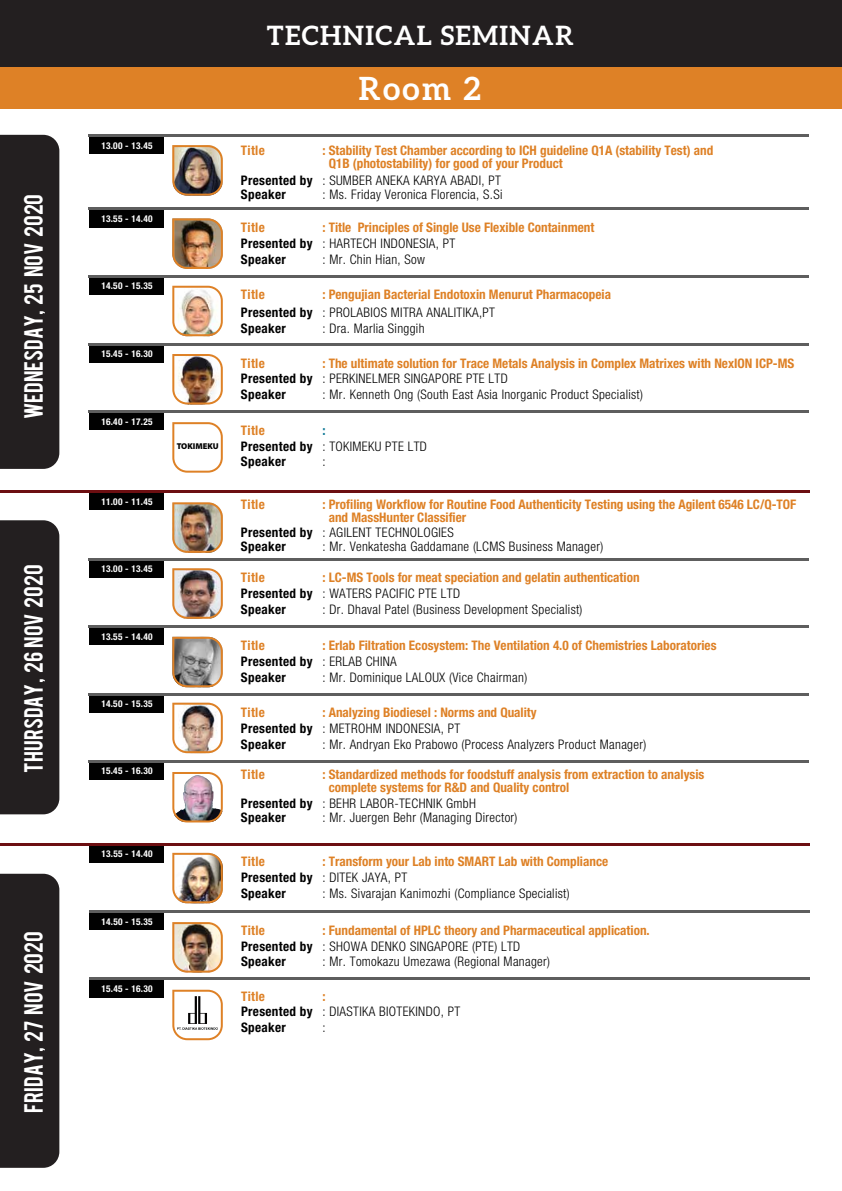
<style>
.page{position:relative;width:842px;height:1191px;background:#fff}
.page>*{position:absolute;margin:0;border:0;box-sizing:border-box;transform-origin:0 0}
.t1{font:700 32px "Aleo";color:#fff}
.t2{font:700 26.6px "Aleo";letter-spacing:.05em;color:#fff}
.t3{font:20.6px "Bebas";color:#fff}
.t4{font:700 condensed 13.2px/13px "Helvetica Neue";color:#de8126}
.t5{font:300 condensed 13.2px/15.8px "Helvetica Neue";letter-spacing:.025em;color:#010101}
.t6{font:700 condensed 13.2px/15.8px "Helvetica Neue";letter-spacing:.025em;color:#010101}
.t7{font:700 condensed 13.2px "Helvetica Neue";color:#107997}
.t8{font:700 condensed 9.4px "Helvetica Neue";letter-spacing:.025em;color:#fff}
.t9{font:900 8.4px "Myriad Pro";color:#010101}
</style>
<div class="page">
<img style="left:172px;top:145px;width:51px;height:51px">
<svg style="left:172px;top:286px;width:51px;height:50px"></svg>
<img style="left:172px;top:354px;width:51px;height:50px">
<img style="left:172px;top:568px;width:51px;height:51px">
<img style="left:172px;top:772px;width:51px;height:50px">
<svg style="left:172px;top:637px;width:51px;height:50px;background:#a2968a"></svg>
<svg style="left:172px;top:702px;width:51px;height:51px"></svg>
<img style="left:172px;top:502px;width:51px;height:51px">
<img style="left:172px;top:922px;width:51px;height:50px">
<img style="left:172px;top:853px;width:51px;height:50px">
<svg style="left:172px;top:989px;width:51px;height:51px"></svg>
<svg style="left:172px;top:422px;width:51px;height:50px"></svg>
<div style="left:89px;top:627px;width:74px;height:18px;background:#010101"></div>
<hr style="left:89px;top:625px;width:720px;height:3px;background:#5e5e5e">
<div style="left:89px;top:694px;width:74px;height:18px;background:#010101"></div>
<hr style="left:89px;top:692px;width:720px;height:3px;background:#5e5e5e">
<div style="left:89px;top:761px;width:74px;height:18px;background:#010101"></div>
<hr style="left:89px;top:760px;width:720px;height:3px;background:#5e5e5e">
<div style="left:89px;top:492px;width:74px;height:18px;background:#010101"></div>
<hr style="left:0;top:490px;width:809px;height:3px;background:#6c0e11">
<div style="left:89px;top:136px;width:74px;height:18px;background:#010101"></div>
<hr style="left:89px;top:134px;width:720px;height:3px;background:#5e5e5e">
<div style="left:89px;top:209px;width:74px;height:18px;background:#010101"></div>
<hr style="left:89px;top:207px;width:720px;height:3px;background:#5e5e5e">
<div style="left:89px;top:276px;width:74px;height:18px;background:#010101"></div>
<hr style="left:89px;top:275px;width:720px;height:3px;background:#5e5e5e">
<div style="left:89px;top:344px;width:74px;height:19px;background:#010101"></div>
<hr style="left:89px;top:343px;width:720px;height:3px;background:#5e5e5e">
<div style="left:89px;top:412px;width:74px;height:18px;background:#010101"></div>
<hr style="left:89px;top:410px;width:720px;height:3px;background:#5e5e5e">
<div style="left:89px;top:844px;width:74px;height:18px;background:#010101"></div>
<hr style="left:0;top:842px;width:809px;height:3px;background:#6c0e11">
<div style="left:89px;top:911px;width:74px;height:18px;background:#010101"></div>
<hr style="left:89px;top:910px;width:720px;height:3px;background:#5e5e5e">
<div style="left:89px;top:979px;width:74px;height:18px;background:#010101"></div>
<hr style="left:89px;top:977px;width:720px;height:3px;background:#5e5e5e">
<div style="left:89px;top:559px;width:74px;height:18px;background:#010101"></div>
<hr style="left:89px;top:557px;width:720px;height:3px;background:#5e5e5e">
<div style="left:0;top:135px;width:59px;height:334px;background:#231f20"></div>
<div style="left:0;top:520px;width:59px;height:294px;background:#231f20"></div>
<div style="left:0;top:873px;width:59px;height:294px;background:#231f20"></div>
<div style="left:0;top:9px;width:842px;height:99px;background:#de8126"></div>
<div style="left:0;top:0;width:842px;height:66px;background:#231f20"></div>
<img style="left:172px;top:218px;width:51px;height:51px">
<h3 class="t3" style="left:19px;top:419px;width:227px;rotate:-90deg">Wednesday, 25 NOV 2020</h3>
<h3 class="t3" style="left:19px;top:772px;width:210px;rotate:-90deg">THURSDAY, 26 Nov 2020</h3>
<h3 class="t3" style="left:19px;top:1112px;width:183px;rotate:-90deg">Friday, 27 Nov 2020</h3>
<p class="t8" style="left:101px;top:140px;width:53px">13.00 - 13.45</p>
<p class="t8" style="left:101px;top:213px;width:53px">13.55 - 14.40</p>
<p class="t8" style="left:101px;top:280px;width:53px">14.50 - 15.35</p>
<p class="t8" style="left:101px;top:348px;width:53px">15.45 - 16.30</p>
<p class="t8" style="left:101px;top:416px;width:53px">16.40 - 17.25</p>
<p class="t8" style="left:101px;top:496px;width:53px">11.00 - 11.45</p>
<p class="t8" style="left:101px;top:563px;width:53px">13.00 - 13.45</p>
<p class="t8" style="left:101px;top:631px;width:53px">13.55 - 14.40</p>
<p class="t8" style="left:101px;top:698px;width:53px">14.50 - 15.35</p>
<p class="t8" style="left:101px;top:765px;width:53px">15.45 - 16.30</p>
<p class="t8" style="left:101px;top:848px;width:53px">13.55 - 14.40</p>
<p class="t8" style="left:101px;top:915px;width:53px">14.50 - 15.35</p>
<p class="t8" style="left:101px;top:983px;width:53px">15.45 - 16.30</p>
<p class="t9" style="left:177px;top:442px;width:44px">TOKIMEKU</p>
<h2 class="t2" style="left:267px;top:20px;width:308px">TECHNICAL SEMINAR</h2>
<h1 class="t1" style="left:359px;top:70px;width:124px">Room 2</h1>
<p class="t4" style="left:241px;top:144px;width:25px">Title</p>
<p class="t6" style="left:241px;top:173px;width:73px;line-height:13.8px">Presented by<br>Speaker</p>
<p class="t4" style="left:241px;top:221px;width:25px">Title</p>
<p class="t6" style="left:241px;top:235px;width:73px">Presented by<br>Speaker</p>
<p class="t4" style="left:241px;top:287px;width:25px">Title</p>
<p class="t6" style="left:241px;top:304px;width:73px">Presented by<br>Speaker</p>
<p class="t4" style="left:241px;top:356px;width:25px">Title</p>
<p class="t6" style="left:241px;top:370px;width:73px">Presented by<br>Speaker</p>
<p class="t4" style="left:241px;top:423px;width:25px">Title</p>
<p class="t6" style="left:241px;top:438px;width:73px">Presented by<br>Speaker</p>
<p class="t4" style="left:329px;top:144px;width:386px;text-indent:-6px">: Stability Test Chamber according to ICH guideline Q1A (stability Test) and<br>Q1B (photostability) for good of your Product</p>
<p class="t5" style="left:322px;top:173px;width:182px;line-height:13.8px">: SUMBER ANEKA KARYA ABADI, PT : Ms. Friday Veronica Florencia, S.Si</p>
<p class="t4" style="left:322px;top:221px;width:273px">: Title Principles of Single Use Flexible Containment</p>
<p class="t5" style="left:322px;top:235px;width:134px">: HARTECH INDONESIA, PT : Mr. Chin Hian, Sow</p>
<p class="t4" style="left:322px;top:287px;width:290px">: Pengujian Bacterial Endotoxin Menurut Pharmacopeia</p>
<p class="t5" style="left:322px;top:304px;width:174px">: PROLABIOS MITRA ANALITIKA,PT : Dra. Marlia Singgih</p>
<p class="t4" style="left:322px;top:356px;width:473px">: The ultimate solution for Trace Metals Analysis in Complex Matrixes with NexION ICP-MS</p>
<p class="t5" style="left:322px;top:371px;width:322px">: PERKINELMER SINGAPORE PTE LTD<br>: Mr. Kenneth Ong (South East Asia Inorganic Product Specialist)</p>
<p class="t7" style="left:322px;top:422px;width:5px">:</p>
<p class="t5" style="left:322px;top:438px;width:106px">: TOKIMEKU PTE LTD :</p>
<p class="t4" style="left:241px;top:497px;width:25px">Title</p>
<p class="t6" style="left:241px;top:525px;width:73px;line-height:13.8px">Presented by<br>Speaker</p>
<p class="t4" style="left:241px;top:571px;width:25px">Title</p>
<p class="t6" style="left:241px;top:585px;width:73px">Presented by<br>Speaker</p>
<p class="t4" style="left:241px;top:638px;width:25px">Title</p>
<p class="t6" style="left:241px;top:653px;width:73px">Presented by<br>Speaker</p>
<p class="t4" style="left:241px;top:706px;width:25px">Title</p>
<p class="t6" style="left:241px;top:720px;width:73px">Presented by<br>Speaker</p>
<p class="t4" style="left:241px;top:767px;width:25px">Title</p>
<p class="t6" style="left:241px;top:796px;width:73px;line-height:13.8px">Presented by<br>Speaker</p>
<p class="t4" style="left:329px;top:497px;width:469px;text-indent:-6px">: Profiling Workflow for Routine Food Authenticity Testing using the Agilent 6546 LC/Q-TOF and MassHunter Classifier</p>
<p class="t5" style="left:322px;top:525px;width:282px;line-height:13.8px">: AGILENT TECHNOLOGIES<br>: Mr. Venkatesha Gaddamane (LCMS Business Manager)</p>
<p class="t4" style="left:322px;top:571px;width:319px">: LC-MS Tools for meat speciation and gelatin authentication</p>
<p class="t5" style="left:322px;top:585px;width:262px">: WATERS PACIFIC PTE LTD<br>: Dr. Dhaval Patel (Business Development Specialist)</p>
<p class="t4" style="left:322px;top:638px;width:396px">: Erlab Filtration Ecosystem: The Ventilation 4.0 of Chemistries Laboratories</p>
<p class="t5" style="left:322px;top:653px;width:206px">: ERLAB CHINA<br>: Mr. Dominique LALOUX (Vice Chairman)</p>
<p class="t4" style="left:322px;top:706px;width:216px">: Analyzing Biodiesel : Norms and Quality</p>
<p class="t5" style="left:322px;top:720px;width:325px">: METROHM INDONESIA, PT<br>: Mr. Andryan Eko Prabowo (Process Analyzers Product Manager)</p>
<p class="t4" style="left:329px;top:767px;width:377px;text-indent:-6px">: Standardized methods for foodstuff analysis from extraction to analysis complete systems for R&amp;D and Quality control</p>
<p class="t5" style="left:322px;top:796px;width:197px;line-height:13.8px">: BEHR LABOR-TECHNIK GmbH<br>: Mr. Juergen Behr (Managing Director)</p>
<p class="t4" style="left:241px;top:854px;width:25px">Title</p>
<p class="t6" style="left:241px;top:869px;width:73px">Presented by<br>Speaker</p>
<p class="t4" style="left:241px;top:923px;width:25px">Title</p>
<p class="t6" style="left:241px;top:937px;width:73px">Presented by<br>Speaker</p>
<p class="t4" style="left:241px;top:989px;width:25px">Title</p>
<p class="t6" style="left:241px;top:1003px;width:73px">Presented by<br>Speaker</p>
<p class="t4" style="left:322px;top:854px;width:287px">: Transform your Lab into SMART Lab with Compliance</p>
<p class="t5" style="left:322px;top:869px;width:249px">: DITEK JAYA, PT<br>: Ms. Sivarajan Kanimozhi (Compliance Specialist)</p>
<p class="t4" style="left:322px;top:923px;width:329px">: Fundamental of HPLC theory and Pharmaceutical application.</p>
<p class="t5" style="left:322px;top:938px;width:229px">: SHOWA DENKO SINGAPORE (PTE) LTD<br>: Mr. Tomokazu Umezawa (Regional Manager)</p>
<p class="t4" style="left:322px;top:989px;width:5px">:</p>
<p class="t5" style="left:322px;top:1003px;width:139px">: DIASTIKA BIOTEKINDO, PT :</p>
</div>
